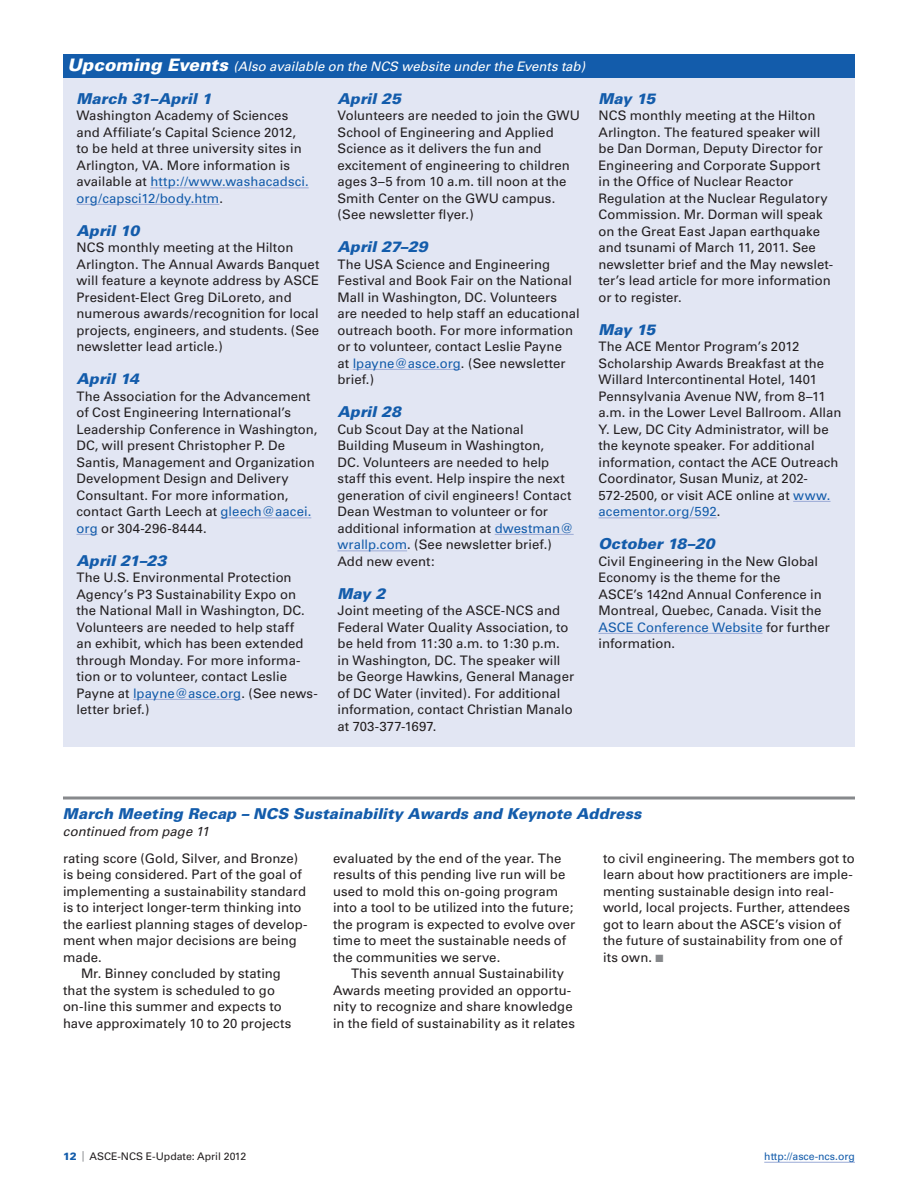
<style>
.page{position:relative;width:918px;height:1188px;background:#fff}
.page>*{position:absolute;margin:0;border:0;box-sizing:border-box;transform-origin:0 0}
.Head_2{font:italic 900 15px "Univers";color:#135cab}
.Head_2_Rule{font:italic 900 15px "Univers";color:#135cab}
.Text_1_No_Indent{font:13.2px/16.5px "Univers";letter-spacing:.005em;color:#231f20}
.Text_1{font:13.2px/16.5px "Univers";color:#231f20}
.DeptHead{font:italic 13.2px "Univers";color:#fff}
.Text_1_No_Indent-2{font:italic 13.2px "Univers";color:#231f20}
.t1{font:10.5px "Univers";color:#231f20}
.t2{font:10.5px "Univers";color:#135cab}
.s1{font-weight:900;font-size:17.25px}
.s2{color:#135cab}
.s3{color:#87898c}
.s4{font-weight:900;color:#135cab}
</style>
<div class="page">
<hr style="left:764px;top:1162px;width:91px;height:1px;background:#9baad6">
<div style="left:63px;top:54px;width:792px;height:693px;background:#e2e6f3"></div>
<hr style="left:150px;top:188px;width:159px;height:1px;background:#9baad6">
<hr style="left:76px;top:204px;width:143px;height:1px;background:#9baad6">
<hr style="left:221px;top:518px;width:90px;height:1px;background:#9baad6">
<svg style="left:76px;top:534px;width:22px;height:1px"></svg>
<hr style="left:133px;top:699px;width:108px;height:1px;background:#9baad6">
<hr style="left:353px;top:369px;width:108px;height:1px;background:#9baad6">
<hr style="left:495px;top:534px;width:79px;height:1px;background:#9baad6">
<hr style="left:338px;top:550px;width:69px;height:1px;background:#9baad6">
<hr style="left:793px;top:501px;width:38px;height:1px;background:#9baad6">
<hr style="left:598px;top:518px;width:119px;height:1px;background:#9baad6">
<hr style="left:598px;top:633px;width:165px;height:1px;background:#9baad6">
<div style="left:63px;top:54px;width:792px;height:24px;background:#135cab"></div>
<svg style="left:63px;top:796px;width:792px;height:4px;background:#a4a6a8"></svg>
<p class="DeptHead" style="left:68px;top:59px;width:519px"><span class="s1">Upcoming Events</span> (Also available on the NCS website under the Events tab)</p>
<p class="Head_2" style="left:76px;top:89px;width:137px">March 31–April 1</p>
<p class="Text_1_No_Indent" style="left:76px;top:107px;width:234px">Washington Academy of Sciences and Affiliate’s Capital Science 2012, to be held at three university sites in Arlington, VA. More information is available at <span class="s2">http://www.washacadsci. org/capsci12/body.htm</span>.</p>
<p class="Head_2" style="left:76px;top:221px;width:65px">April 10</p>
<p class="Text_1_No_Indent" style="left:76px;top:239px;width:244px">NCS monthly meeting at the Hilton Arlington. The Annual Awards Banquet will feature a keynote address by ASCE President-Elect Greg DiLoreto, and numerous awards/recognition for local projects, engineers, and students. (See newsletter lead article.)</p>
<p class="Head_2" style="left:76px;top:369px;width:64px">April 14</p>
<p class="Text_1_No_Indent" style="left:76px;top:388px;width:243px">The Association for the Advancement of Cost Engineering International’s Leadership Conference in Washington, DC, will present Christopher P. De Santis, Management and Organization Development Design and Delivery Consultant. For more information, contact Garth Leech at <span class="s2">gleech@aacei. org</span> or 304-296-8444.</p>
<p class="Head_2" style="left:76px;top:551px;width:91px">April 21–23</p>
<p class="Text_1_No_Indent" style="left:76px;top:569px;width:243px">The U.S. Environmental Protection Agency’s P3 Sustainability Expo on the National Mall in Washington, DC.<br>Volunteers are needed to help staff<br>an exhibit, which has been extended through Monday. For more informa&shy;tion or to volunteer, contact Leslie Payne at <span class="s2">lpayne@asce.org</span>. (See news&shy;letter brief.)</p>
<p class="Head_2" style="left:338px;top:89px;width:65px">April 25</p>
<p class="Text_1_No_Indent" style="left:338px;top:107px;width:244px">Volunteers are needed to join the GWU School of Engineering and Applied Science as it delivers the fun and excitement of engineering to children ages 3–5 from 10 a.m. till noon at the Smith Center on the GWU campus. (See newsletter flyer.)</p>
<p class="Head_2" style="left:338px;top:237px;width:92px">April 27–29</p>
<p class="Text_1_No_Indent" style="left:338px;top:256px;width:244px">The USA Science and Engineering Festival and Book Fair on the National Mall in Washington, DC. Volunteers are needed to help staff an educational outreach booth. For more information or to volunteer, contact Leslie Payne<br>at <span class="s2">lpayne@asce.org</span>. (See newsletter brief.)</p>
<p class="Head_2" style="left:338px;top:402px;width:65px">April 28</p>
<p class="Text_1_No_Indent" style="left:338px;top:421px;width:238px">Cub Scout Day at the National Building Museum in Washington,<br>DC. Volunteers are needed to help staff this event. Help inspire the next generation of civil engineers! Contact Dean Westman to volunteer or for additional information at <span class="s2">dwestman@ wrallp.com</span>. (See newsletter brief.)</p>
<p class="Text_1_No_Indent" style="left:338px;top:553px;width:99px">Add new event:</p>
<p class="Head_2" style="left:338px;top:584px;width:49px">May 2</p>
<p class="Text_1_No_Indent" style="left:338px;top:602px;width:238px">Joint meeting of the ASCE-NCS and Federal Water Quality Association, to be held from 11:30 a.m. to 1:30 p.m. in Washington, DC. The speaker will be George Hawkins, General Manager of DC Water (invited). For additional information, contact Christian Manalo at 703-377-1697.</p>
<p class="Head_2" style="left:598px;top:89px;width:59px">May 15</p>
<p class="Text_1_No_Indent" style="left:598px;top:107px;width:236px">NCS monthly meeting at the Hilton Arlington. The featured speaker will be Dan Dorman, Deputy Director for Engineering and Corporate Support in the Office of Nuclear Reactor Regulation at the Nuclear Regulatory Commission. Mr. Dorman will speak on the Great East Japan earthquake and tsunami of March 11, 2011. See newsletter brief and the May newslet&shy;ter’s lead article for more information or to register.</p>
<p class="Head_2" style="left:598px;top:320px;width:59px">May 15</p>
<p class="Text_1_No_Indent" style="left:598px;top:338px;width:244px">The ACE Mentor Program’s 2012<br>Scholarship Awards Breakfast at the Willard Intercontinental Hotel, 1401<br>Pennsylvania Avenue NW, from 8–11 a.m. in the Lower Level Ballroom. Allan Y. Lew, DC City Administrator, will be the keynote speaker. For additional information, contact the ACE Outreach Coordinator, Susan Muniz, at 202- 572-2500, or visit ACE online at <span class="s2">www. acementor.org/592</span>.</p>
<p class="Head_2" style="left:598px;top:534px;width:118px">October 18–20</p>
<p class="Text_1_No_Indent" style="left:598px;top:553px;width:233px">Civil Engineering in the New Global<br>Economy is the theme for the<br>ASCE’s 142nd Annual Conference in<br>Montreal, Quebec, Canada. Visit the<br><span class="s2">ASCE Conference Website</span> for further information.</p>
<p class="Head_2_Rule" style="left:63px;top:804px;width:580px">March Meeting Recap – NCS Sustainability Awards and Keynote Address</p>
<p class="Text_1_No_Indent-2" style="left:63px;top:823px;width:148px">continued from page 11</p>
<p class="Text_1" style="left:63px;top:850px;width:246px">rating score (Gold, Silver, and Bronze) is being considered. Part of the goal of implementing a sustainability standard is to interject longer-term thinking into the earliest planning stages of develop&shy;ment when major decisions are being made.</p>
<p class="Text_1" style="left:63px;top:965px;width:230px;text-indent:18px">Mr. Binney concluded by stating that the system is scheduled to go on-line this summer and expects to have approximately 10 to 20 projects</p>
<p class="Text_1" style="left:333px;top:850px;width:244px">evaluated by the end of the year. The results of this pending live run will be used to mold this on-going program into a tool to be utilized into the future; the program is expected to evolve over time to meet the sustainable needs of the communities we serve.</p>
<p class="Text_1" style="left:333px;top:965px;width:243px;text-align:center">This seventh annual Sustainability Awards meeting provided an opportu&shy;nity to recognize and share knowledge in the field of sustainability as it relates</p>
<p class="Text_1" style="left:603px;top:850px;width:253px">to civil engineering. The members got to learn about how practitioners are imple&shy;menting sustainable design into real&shy;world, local projects. Further, attendees got to learn about the ASCE’s vision of the future of sustainability from one of its own. <span class="s3">■</span></p>
<p class="t1" style="left:63px;top:1150px;width:185px"><span class="s4">12</span> <span class="s3">|</span> ASCE-NCS E-Update: April 2012</p>
<p class="t2" style="left:764px;top:1150px;width:92px">http://asce-ncs.org</p>
</div>
